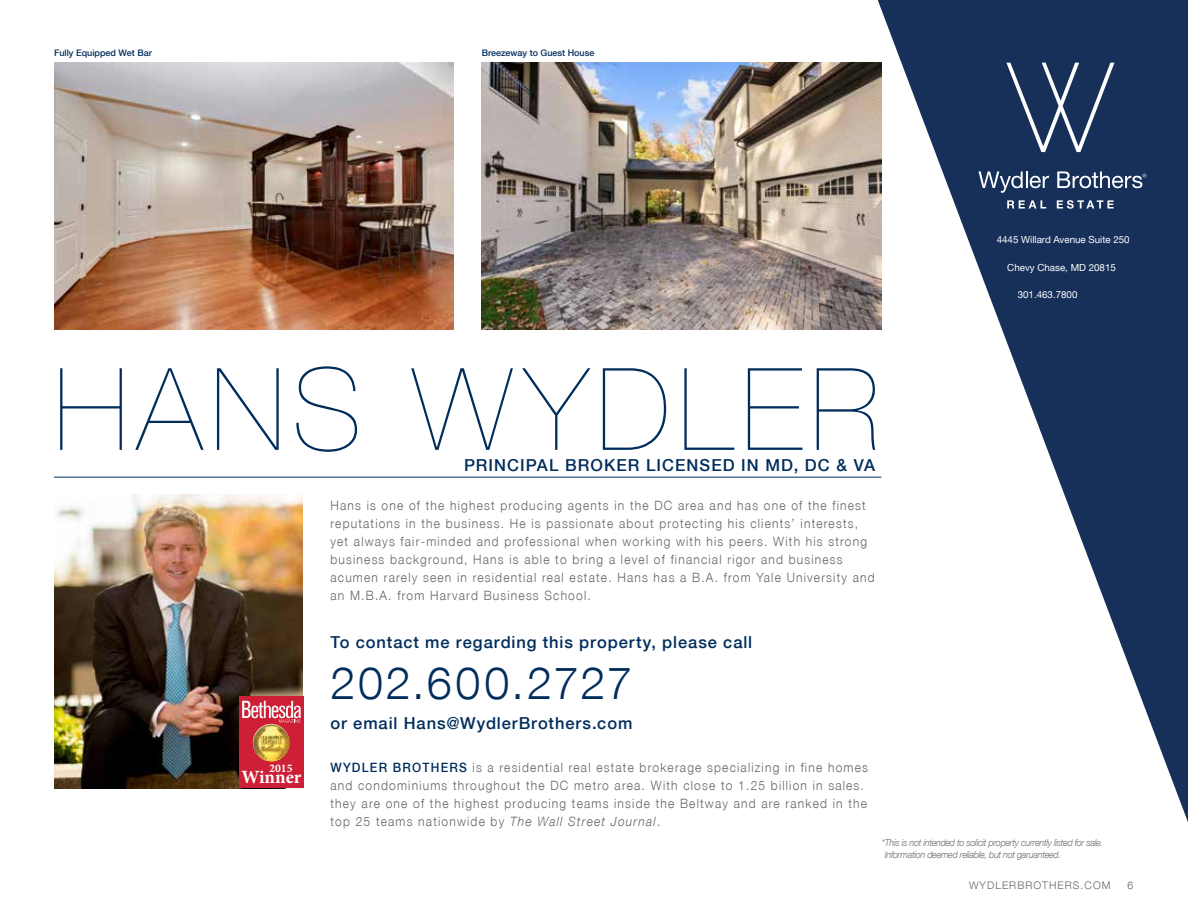
<style>
.page{position:relative;width:1188px;height:918px;background:#fff}
.page>*{position:absolute;margin:0;border:0;box-sizing:border-box;transform-origin:0 0}
.t1{font:200 114.3px "Helvetica Neue";letter-spacing:.075em;color:#002d5c}
.t2{font:300 45px "Helvetica Neue";letter-spacing:.055em;color:#002d5c}
.t3{font:700 18.75px "Minion Pro";color:#fff}
.t4{font:500 16.5px "Helvetica Neue";letter-spacing:.06em;color:#002d5c}
.t5{font:300 12.9px/18px "Helvetica Neue";letter-spacing:.1em;color:#636466;scale:.93 1}
.t6{font:700 11.7px "Minion Pro";color:#fff}
.t7{font:300 10.5px "Helvetica Neue";letter-spacing:.1em;color:#636466}
.t8{font:9.75px "Helvetica Neue";color:#fff}
.t9{font:italic 300 9.6px/12px "Helvetica Neue";letter-spacing:-.03em;color:#6d6e71;scale:.93 1}
.t10{font:500 9px "Helvetica Neue";color:#002d5c}
.s1{font-weight:500;color:#002d5c}
.s2{font-style:italic}
</style>
<div class="page">
<img style="left:54px;top:63px;width:400px;height:266px">
<img style="left:482px;top:63px;width:396px;height:266px">
<svg style="left:878px;top:0;width:310px;height:822px"></svg>
<svg style="left:1006px;top:63px;width:108px;height:89px;background:#384d71"></svg>
<svg style="left:977px;top:171px;width:72px;height:183px;background:#3c5175"></svg>
<svg style="left:1057px;top:200px;width:57px;height:9px"></svg>
<svg style="left:1057px;top:171px;width:89px;height:17px"></svg>
<hr style="left:54px;top:477px;width:827px;height:1px;background:#002d5c">
<img style="left:54px;top:494px;width:249px;height:294px">
<div style="left:239px;top:697px;width:65px;height:91px;background:#cd1f36"></div>
<img style="left:253px;top:724px;width:37px;height:38px">
<svg style="left:242px;top:701px;width:59px;height:22px"></svg>
<p class="t10" style="left:54px;top:49px;width:99px">Fully Equipped Wet Bar</p>
<p class="t10" style="left:482px;top:49px;width:114px">Breezeway to Guest House</p>
<h1 class="t1" style="left:54px;top:360px;width:828px">HANS WYDLER</h1>
<p class="t4" style="left:464px;top:458px;width:413px">PRINCIPAL BROKER LICENSED IN MD, DC &amp; VA</p>
<p class="t6" style="left:269px;top:762px;width:25px">2015</p>
<h3 class="t3" style="left:241px;top:766px;width:61px">Winner</h3>
<p class="t5" style="left:330px;top:497px;width:587px">Hans is one of the highest producing agents in the DC area and has one of the finest reputations in the business. He is passionate about protecting his clients’ interests, yet always fair-minded and professional when working with his peers. With his strong business background, Hans is able to bring a level of financial rigor and business acumen rarely seen in residential real estate. Hans has a B.A. from Yale University and an M.B.A. from Harvard Business School.</p>
<p class="t4" style="left:330px;top:635px;width:423px">To contact me regarding this property, please call</p>
<h2 class="t2" style="left:330px;top:663px;width:303px">202.600.2727</h2>
<p class="t4" style="left:330px;top:716px;width:303px">or email Hans@WydlerBrothers.com</p>
<p class="t5" style="left:330px;top:759px;width:579px"><span class="s1">WYDLER BROTHERS</span> is a residential real estate brokerage specializing in fine homes and condominiums throughout the DC metro area. With close to 1.25 billion in sales. they are one of the highest producing teams inside the Beltway and are ranked in the top 25 teams nationwide by <span class="s2">The Wall Street Journal</span>.</p>
<p class="t8" style="left:997px;top:235px;width:134px">4445 Willard Avenue Suite 250</p>
<p class="t8" style="left:1007px;top:263px;width:110px">Chevy Chase, MD 20815</p>
<p class="t8" style="left:1018px;top:291px;width:61px">301.463.7800</p>
<p class="t9" style="left:885px;top:837px;width:236px;text-indent:-3px">*This is not intended to solicit property currently listed for sale.<br>Information deemed reliable, but not garuanteed.</p>
<p class="t7" style="left:969px;top:880px;width:143px">WYDLERBROTHERS.COM</p>
<p class="t7" style="left:1128px;top:880px;width:7px">6</p>
</div>
